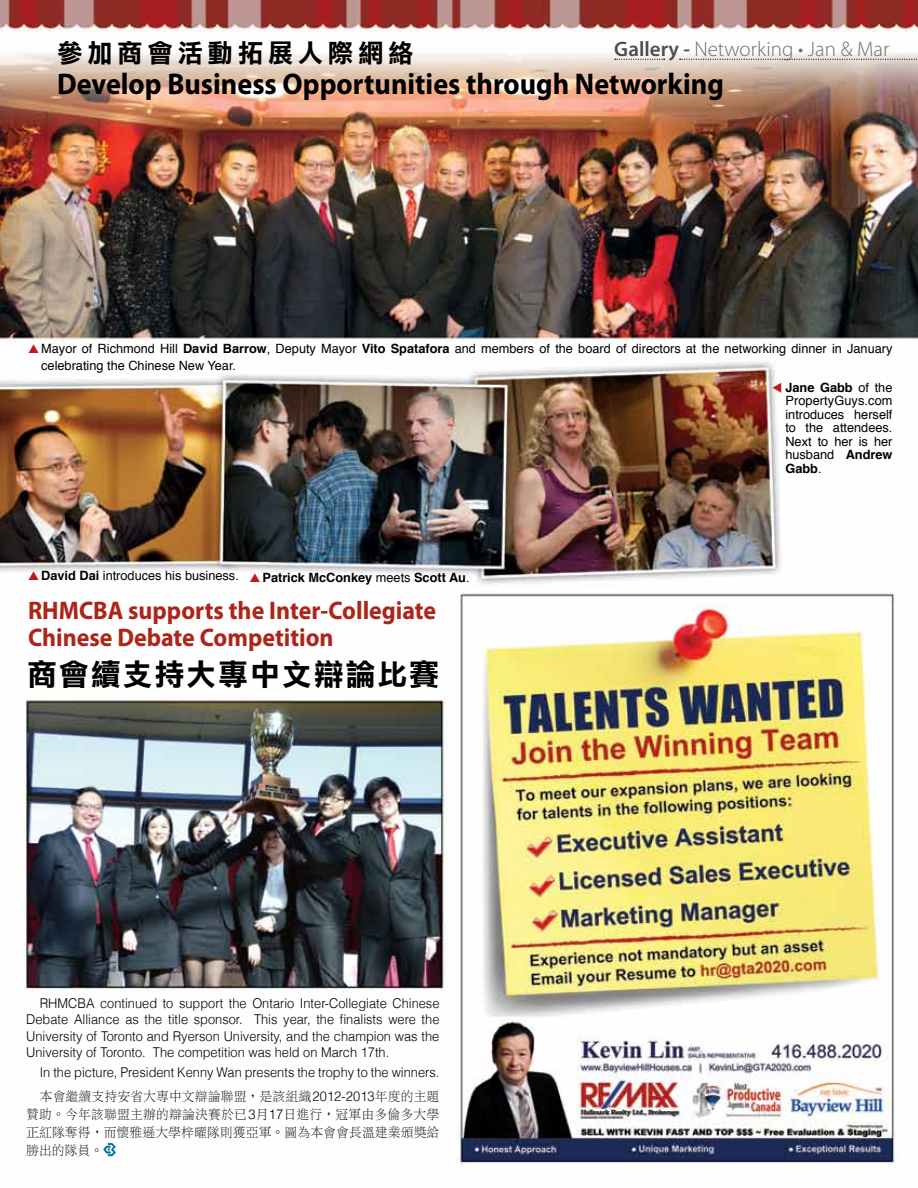
<style>
.page{position:relative;width:918px;height:1188px;background:#fff}
.page>*{position:absolute;margin:0;border:0;box-sizing:border-box;transform-origin:0 0}
.t1{font:700 30px "Myriad Pro";color:#000;scale:.94 1}
.t2{font:30px "DF Li Hei Bd HK BF";letter-spacing:.06em;color:#000}
.t3{font:700 25.5px/27px "Myriad Pro";color:#ad2419;scale:.94 1}
.t4{font:25.5px "DF Li Hei Bd HK BF";letter-spacing:.18em;color:#000}
.t5{font:300 21px "Myriad Pro";color:#6d6e71}
.t6{font:300 13.5px/16.5px "Helvetica";color:#000;text-align:justify;scale:.95 1}
.t7{font:13.5px/18px "DF Li Song Lt HK BF";letter-spacing:.005em;color:#000;text-align:justify;scale:.95 1}
.t8{font:12.75px/13.5px "Helvetica";color:#000}
.t9{font:700 12.75px "Helvetica";color:#000}
.s1{font-weight:600;color:#4d4d4f}
.s2{font-weight:700}
.s3{color:#c4161c}
.s4{font-weight:400}
.s5{font-family:"Helvetica";font-weight:300}
</style>
<div class="page">
<img style="left:0;top:0;width:918px;height:1173px">
<svg style="left:615px;top:59px;width:50px;height:1px"></svg>
<svg style="left:680px;top:59px;width:238px;height:1px"></svg>
<svg style="left:103px;top:1143px;width:13px;height:13px"></svg>
<svg style="left:29px;top:345px;width:10px;height:8px"></svg>
<svg style="left:29px;top:571px;width:10px;height:9px"></svg>
<svg style="left:250px;top:573px;width:10px;height:9px"></svg>
<h2 class="t4" style="left:57px;top:40px;width:358px">參加商會活動拓展人際網絡</h2>
<h3 class="t5" style="left:614px;top:37px;width:277px"><span class="s1">Gallery -</span> Networking • Jan &amp; Mar</h3>
<h1 class="t1" style="left:57px;top:64px;width:711px">Develop Business Opportunities through Networking</h1>
<p class="t8" style="left:41px;top:341px;width:853px;line-height:16.5px">Mayor of Richmond Hill <span class="s2">David Barrow</span>, Deputy Mayor <span class="s2">Vito Spatafora</span> and members of the board of directors at the networking dinner in January celebrating the Chinese New Year.</p>
<p class="t8" style="left:785px;top:381px;width:109px;text-align:justify;text-indent:-14px"><span class="s3">▼</span> <span class="s2">Jane Gabb</span> of the PropertyGuys.com introduces herself to the attendees.<br>Next to her is her husband <span class="s2">Andrew Gabb</span>.</p>
<p class="t8" style="left:41px;top:569px;width:199px"><span class="s2">David Dai</span> introduces his business.</p>
<p class="t9" style="left:263px;top:567px;width:209px">Patrick McConkey <span class="s4">meets</span> Scott Au<span class="s4">.</span></p>
<h2 class="t3" style="left:28px;top:596px;width:436px">RHMCBA supports the Inter-Collegiate<br>Chinese Debate Competition</h2>
<h1 class="t2" style="left:27px;top:659px;width:414px">商會續支持大專中文辯論比賽</h1>
<p class="t6" style="left:26px;top:994px;width:437px;text-indent:14px">RHMCBA continued to support the Ontario Inter-Collegiate Chinese Debate Alliance as the title sponsor. This year, the finalists were the University of Toronto and Ryerson University, and the champion was the University of Toronto. The competition was held on March 17th.</p>
<p class="t6" style="left:40px;top:1064px;width:422px">In the picture, President Kenny Wan presents the trophy to the winners.</p>
<p class="t7" style="left:26px;top:1087px;width:436px;text-indent:14px">本會繼續支持安省大專中文辯論聯盟，是該組織<span class="s5">2012-2013</span>年度的主題贊助。今年該聯盟主辦的辯論決賽於已<span class="s5">3</span>月<span class="s5">17</span>日進行，冠軍由多倫多大學正紅隊奪得，而懷雅遜大學梓曜隊則獲亞軍。圖為本會會長溫建業頒獎給勝出的隊員。</p>
</div>
